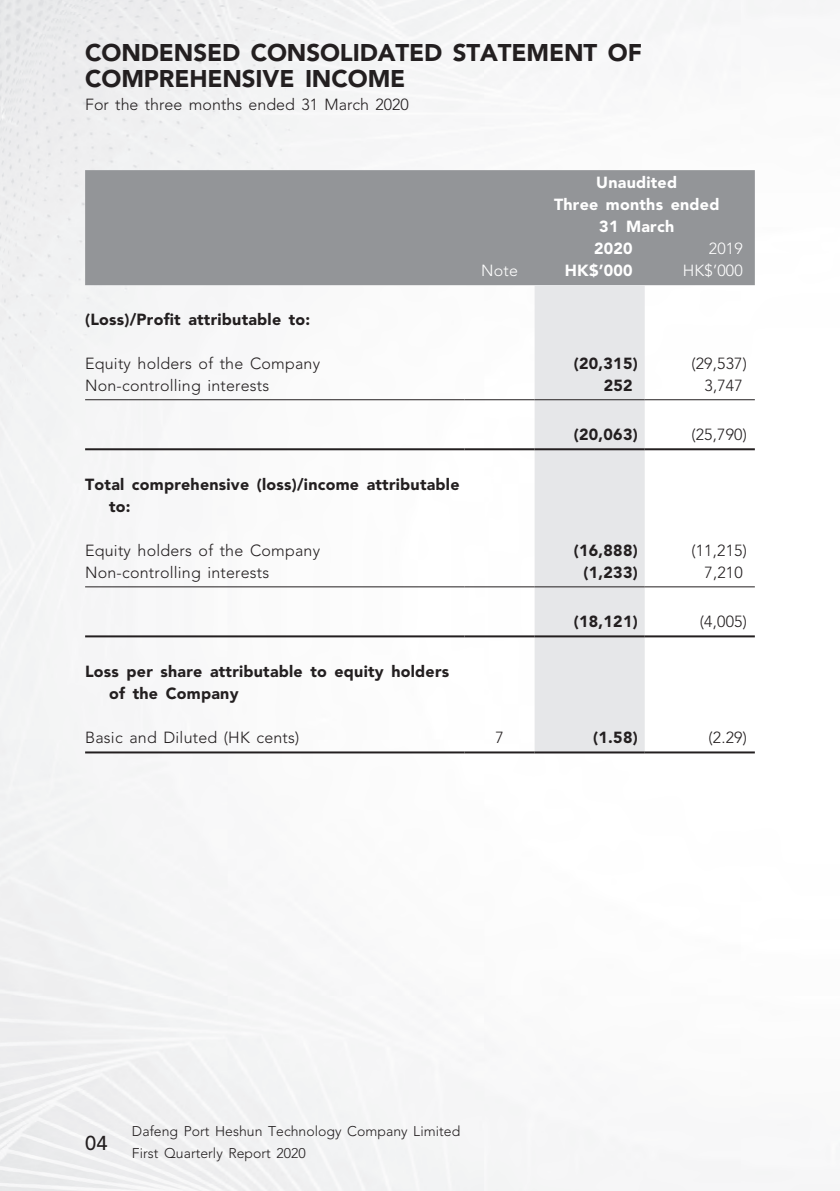
<style>
.page{position:relative;width:840px;height:1191px;background:#fff}
.page>*{position:absolute;margin:0;border:0;box-sizing:border-box;transform-origin:0 0}
.t1{font:900 24px/26px "Avenir LT Std";letter-spacing:-.005em;color:#231f20}
.t2{font:500 20px "Avenir LT Std";color:#231f20}
._01_Body_Text{font:300 16px "Avenir LT Std";letter-spacing:.015em;color:#231f20}
._01_Body_Text-2{font:900 16px/22px "Avenir LT Std";letter-spacing:.015em;color:#231f20}
._01_Body_Text-3{font:900 16px/22px "Avenir LT Std";letter-spacing:.015em;color:#fff;text-align:center}
._01_Body_Text-4{font:300 16px "Avenir LT Std";letter-spacing:.015em;color:#fff}
.t3{font:300 14px/22px "Avenir LT Std";letter-spacing:.005em;color:#231f20}
</style>
<div class="page">
<img style="left:0;top:0;width:826px;height:1191px">
<div style="left:85px;top:170px;width:669px;height:115px;background:#939598"></div>
<div style="left:534px;top:285px;width:110px;height:466px;background:#e6e7e9"></div>
<hr style="left:85px;top:399px;width:379px;height:1px;background:#231f20">
<hr style="left:464px;top:399px;width:70px;height:1px;background:#231f20">
<hr style="left:534px;top:399px;width:110px;height:1px;background:#231f20">
<hr style="left:644px;top:399px;width:110px;height:1px;background:#231f20">
<hr style="left:85px;top:448px;width:379px;height:2px;background:#231f20">
<hr style="left:464px;top:448px;width:70px;height:2px;background:#231f20">
<hr style="left:534px;top:448px;width:110px;height:2px;background:#231f20">
<hr style="left:644px;top:448px;width:110px;height:2px;background:#231f20">
<hr style="left:85px;top:586px;width:379px;height:1px;background:#231f20">
<hr style="left:464px;top:586px;width:70px;height:1px;background:#231f20">
<hr style="left:534px;top:586px;width:110px;height:1px;background:#231f20">
<hr style="left:644px;top:586px;width:110px;height:1px;background:#231f20">
<hr style="left:85px;top:635px;width:379px;height:2px;background:#231f20">
<hr style="left:464px;top:635px;width:70px;height:2px;background:#231f20">
<hr style="left:534px;top:635px;width:110px;height:2px;background:#231f20">
<hr style="left:644px;top:635px;width:110px;height:2px;background:#231f20">
<hr style="left:85px;top:751px;width:379px;height:2px;background:#231f20">
<hr style="left:464px;top:751px;width:70px;height:2px;background:#231f20">
<hr style="left:534px;top:751px;width:110px;height:2px;background:#231f20">
<hr style="left:644px;top:751px;width:110px;height:2px;background:#231f20">
<h1 class="t1" style="left:85px;top:40px;width:558px">CONDENSED CONSOLIDATED STATEMENT OF<br>COMPREHENSIVE INCOME</h1>
<p class="_01_Body_Text" style="left:85px;top:95px;width:325px">For the three months ended 31 March 2020</p>
<p class="_01_Body_Text-3" style="left:596px;top:171px;width:82px">Unaudited</p>
<p class="_01_Body_Text-3" style="left:553px;top:193px;width:167px">Three months ended<br>31 March</p>
<p class="_01_Body_Text-3" style="left:593px;top:237px;width:40px">2020</p>
<p class="_01_Body_Text-4" style="left:708px;top:239px;width:35px">2019</p>
<p class="_01_Body_Text-4" style="left:481px;top:261px;width:38px">Note</p>
<p class="_01_Body_Text-3" style="left:564px;top:259px;width:69px">HK$’000</p>
<p class="_01_Body_Text-4" style="left:682px;top:261px;width:62px">HK$’000</p>
<p class="_01_Body_Text-2" style="left:85px;top:308px;width:226px">(Loss)/Profit attributable to:</p>
<p class="_01_Body_Text" style="left:85px;top:354px;width:236px">Equity holders of the Company</p>
<p class="_01_Body_Text-2" style="left:573px;top:352px;width:65px">(20,315)</p>
<p class="_01_Body_Text" style="left:691px;top:354px;width:57px">(29,537)</p>
<p class="_01_Body_Text" style="left:85px;top:376px;width:185px">Non-controlling interests</p>
<p class="_01_Body_Text-2" style="left:603px;top:374px;width:30px">252</p>
<p class="_01_Body_Text" style="left:704px;top:376px;width:40px">3,747</p>
<p class="_01_Body_Text-2" style="left:573px;top:423px;width:65px">(20,063)</p>
<p class="_01_Body_Text" style="left:691px;top:425px;width:57px">(25,790)</p>
<p class="_01_Body_Text-2" style="left:109px;top:473px;width:351px;text-indent:-24px">Total comprehensive (loss)/income attributable to:</p>
<p class="_01_Body_Text" style="left:85px;top:541px;width:236px">Equity holders of the Company</p>
<p class="_01_Body_Text-2" style="left:573px;top:539px;width:65px">(16,888)</p>
<p class="_01_Body_Text" style="left:691px;top:541px;width:57px">(11,215)</p>
<p class="_01_Body_Text" style="left:85px;top:563px;width:185px">Non-controlling interests</p>
<p class="_01_Body_Text-2" style="left:583px;top:561px;width:56px">(1,233)</p>
<p class="_01_Body_Text" style="left:704px;top:563px;width:40px">7,210</p>
<p class="_01_Body_Text-2" style="left:573px;top:611px;width:65px">(18,121)</p>
<p class="_01_Body_Text" style="left:699px;top:612px;width:49px">(4,005)</p>
<p class="_01_Body_Text-2" style="left:109px;top:661px;width:341px;text-indent:-24px">Loss per share attributable to equity holders of the Company</p>
<p class="_01_Body_Text" style="left:85px;top:728px;width:215px">Basic and Diluted (HK cents)</p>
<p class="_01_Body_Text" style="left:495px;top:728px;width:10px">7</p>
<p class="_01_Body_Text-2" style="left:593px;top:727px;width:46px">(1.58)</p>
<p class="_01_Body_Text" style="left:708px;top:728px;width:40px">(2.29)</p>
<p class="t2" style="left:85px;top:1131px;width:24px">04</p>
<p class="t3" style="left:132px;top:1120px;width:329px">Dafeng Port Heshun Technology Company Limited<br>First Quarterly Report 2020</p>
</div>
